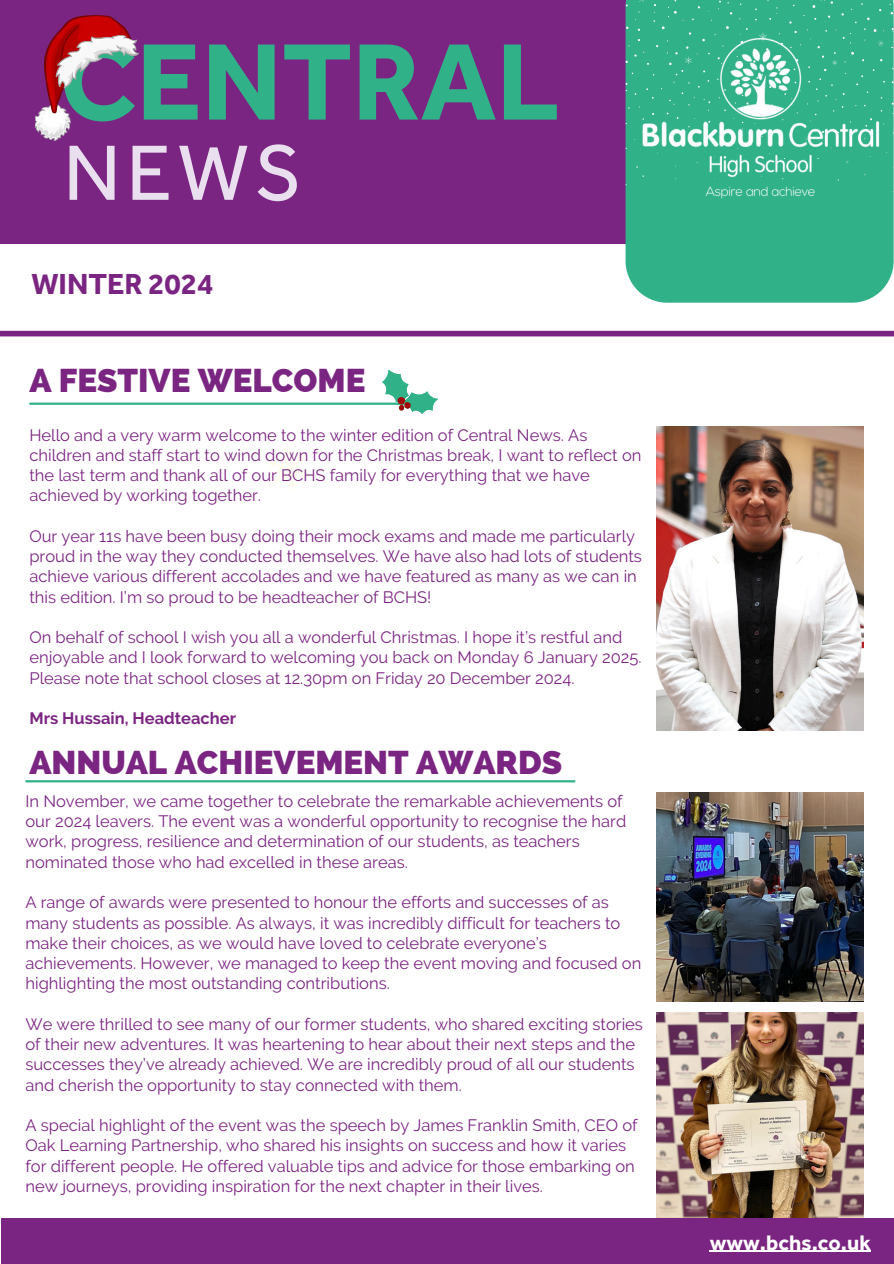
<style>
.page{position:relative;width:894px;height:1264px;background:#fff}
.page>*{position:absolute;margin:0;border:0;box-sizing:border-box;transform-origin:0 0}
.t1{font:700 112.5px "Effra";color:#31b188}
.t2{font:81px "Effra";color:#e9dfef}
.t3{font:800 33px "Raleway";color:#7b2582}
.t4{font:700 30px "Effra";color:#7b2582}
.t5{font:700 21.75px "Effra";color:#fff}
.t6{font:16.5px/20.2px "Raleway";color:#7b2582}
.t7{font:700 16.5px "Raleway";color:#7b2582}
</style>
<div class="page">
<div style="left:0;top:0;width:883px;height:244px;background:#7b2582"></div>
<div style="left:0;top:331px;width:893px;height:5px;background:#7b2582"></div>
<hr style="left:29px;top:402px;width:381px;height:3px;background:#31b188">
<div style="left:625px;top:226px;width:268px;height:77px;background:#31b188"></div>
<hr style="left:25px;top:780px;width:550px;height:2px;background:#31b188">
<svg style="left:268px;top:448px;width:41px;height:42px"></svg>
<svg style="left:34px;top:15px;width:105px;height:126px"></svg>
<svg style="left:382px;top:370px;width:56px;height:43px"></svg>
<div style="left:625px;top:185px;width:268px;height:41px;background:#31b188"></div>
<img style="left:656px;top:792px;width:207px;height:209px">
<img style="left:656px;top:1012px;width:207px;height:206px">
<div style="left:1px;top:1218px;width:892px;height:45px;background:#7b2582"></div>
<img style="left:656px;top:426px;width:207px;height:304px">
<hr style="left:709px;top:1250px;width:161px;height:1px;background:#fff">
<svg style="left:625px;top:0;width:268px;height:185px;background:#46b793"></svg>
<p class="t1" style="left:60px;top:13px;width:501px">CENTRAL</p>
<p class="t2" style="left:63px;top:123px;width:240px">NEWS</p>
<h3 class="t4" style="left:31px;top:266px;width:184px">WINTER 2024</h3>
<h1 class="t3" style="left:29px;top:360px;width:337px">A FESTIVE WELCOME</h1>
<p class="t6" style="left:29px;top:424px;width:613px">Hello and a very warm welcome to the winter edition of Central News. As children and staff start to wind down for the Christmas break, I want to reflect on the last term and thank all of our BCHS family for everything that we have achieved by working together.</p>
<p class="t6" style="left:29px;top:526px;width:614px">Our year 11s have been busy doing their mock exams and made me particularly proud in the way they conducted themselves. We have also had lots of students achieve various different accolades and we have featured as many as we can in this edition. I’m so proud to be headteacher of BCHS!</p>
<h3 class="t6" style="left:29px;top:627px;width:613px">On behalf of school I wish you all a wonderful Christmas. I hope it’s restful and enjoyable and I look forward to welcoming you back on Monday 6 January 2025.<br>Please note that school closes at 12.30pm on Friday 20 December 2024.</h3>
<p class="t7" style="left:29px;top:708px;width:208px">Mrs Hussain, Headteacher</p>
<h2 class="t3" style="left:29px;top:742px;width:534px">ANNUAL ACHIEVEMENT AWARDS</h2>
<p class="t6" style="left:25px;top:791px;width:602px">In November, we came together to celebrate the remarkable achievements of our 2024 leavers. The event was a wonderful opportunity to recognise the hard work, progress, resilience and determination of our students, as teachers nominated those who had excelled in these areas.</p>
<p class="t6" style="left:25px;top:892px;width:617px">A range of awards were presented to honour the efforts and successes of as many students as possible. As always, it was incredibly difficult for teachers to make their choices, as we would have loved to celebrate everyone’s achievements. However, we managed to keep the event moving and focused on highlighting the most outstanding contributions.</p>
<p class="t6" style="left:25px;top:1013px;width:619px">We were thrilled to see many of our former students, who shared exciting stories of their new adventures. It was heartening to hear about their next steps and the successes they’ve already achieved. We are incredibly proud of all our students and cherish the opportunity to stay connected with them.</p>
<p class="t6" style="left:25px;top:1115px;width:613px">A special highlight of the event was the speech by James Franklin Smith, CEO of Oak Learning Partnership, who shared his insights on success and how it varies for different people. He offered valuable tips and advice for those embarking on new journeys, providing inspiration for the next chapter in their lives.</p>
<p class="t5" style="left:709px;top:1228px;width:163px">www.bchs.co.uk</p>
</div>
